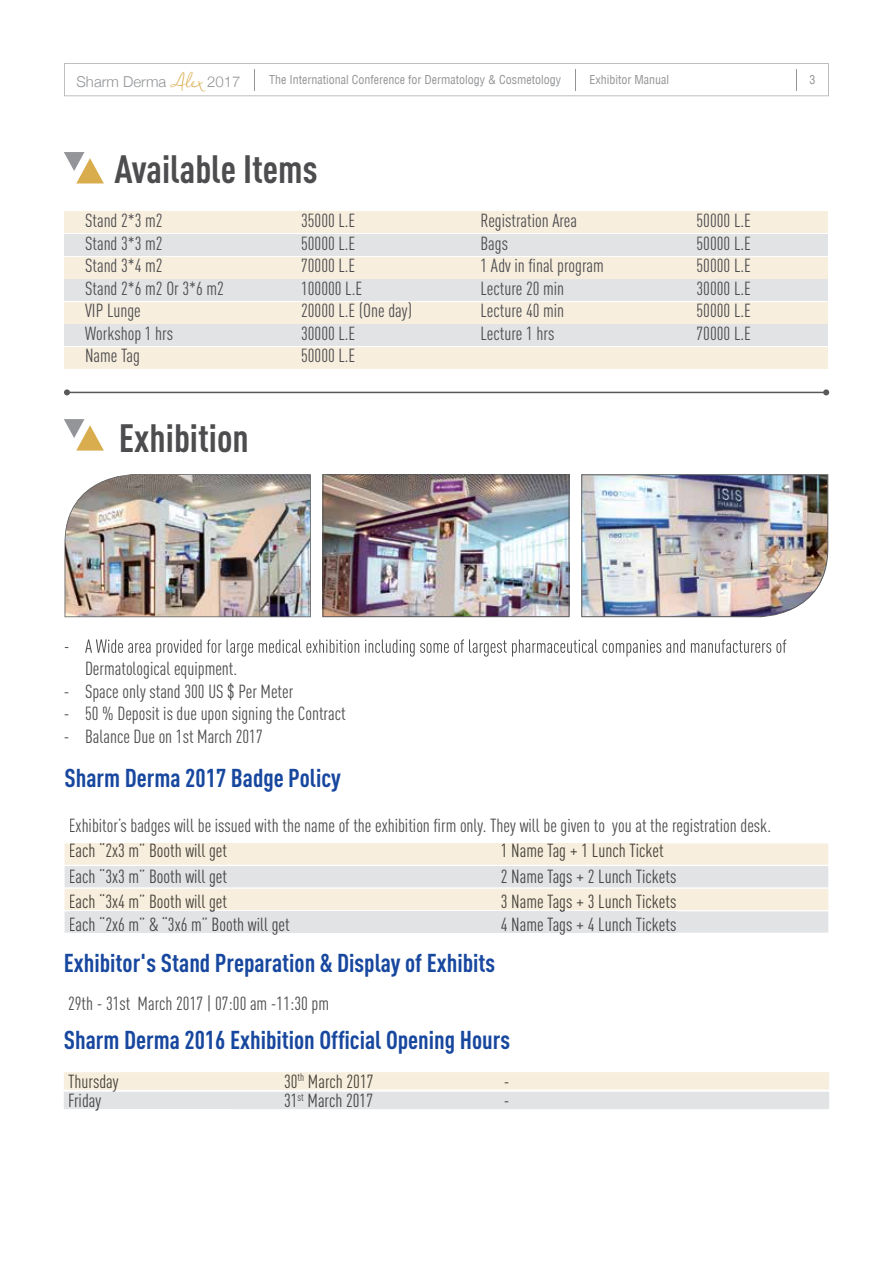
<style>
.page{position:relative;width:893px;height:1263px;background:#fff}
.page>*{position:absolute;margin:0;border:0;box-sizing:border-box;transform-origin:0 0}
.t1{font:700 39px "DIN Cond";color:#4d4d4f}
.t2{font:700 25.5px "DIN Cond";color:#17479e}
.t3{font:18.75px/25.5px "DIN Cond";color:#4d4d4f}
.t4{font:18.75px "DIN Cond";color:#454547}
.t5{font:18.75px "DIN Cond";color:#47433a}
.t6{font:300 15px "Helvetica Neue";color:#939598}
.t7{font:condensed 12px "Helvetica LT";color:#939598}
.s1{font-family:"Nella Sue Demo";font-weight:400;font-size:18px;color:#d9ad4e}
.s2{color:#4d4d4f}
</style>
<div class="page">
<svg style="left:64px;top:63px;width:765px;height:33px"></svg>
<svg style="left:64px;top:152px;width:40px;height:31px"></svg>
<svg style="left:64px;top:419px;width:40px;height:32px"></svg>
<svg style="left:65px;top:639px;width:722px;height:18px"></svg>
<img style="left:581px;top:474px;width:247px;height:143px">
<img style="left:322px;top:474px;width:247px;height:143px">
<img style="left:65px;top:474px;width:246px;height:143px">
<div style="left:65px;top:212px;width:763px;height:21px;background:#f7eede"></div>
<div style="left:65px;top:302px;width:763px;height:21px;background:#f7eede"></div>
<div style="left:65px;top:257px;width:763px;height:21px;background:#f7eede"></div>
<div style="left:65px;top:347px;width:763px;height:21px;background:#f7eede"></div>
<div style="left:65px;top:234px;width:763px;height:22px;background:#e2e3e4"></div>
<div style="left:65px;top:325px;width:763px;height:21px;background:#e2e3e4"></div>
<svg style="left:65px;top:843px;width:763px;height:90px;background:#efebe4"></svg>
<div style="left:65px;top:280px;width:763px;height:21px;background:#e2e3e4"></div>
<div style="left:70px;top:843px;width:593px;height:18px;background:#f7eede"></div>
<div style="left:70px;top:868px;width:606px;height:18px;background:#e2e3e4"></div>
<div style="left:70px;top:894px;width:606px;height:16px;background:#f7eede"></div>
<hr style="left:70px;top:911px;width:606px;height:1px;background:#e2e3e4">
<div style="left:70px;top:916px;width:606px;height:17px;background:#e2e3e4"></div>
<svg style="left:64px;top:1072px;width:765px;height:37px;background:#ede9e4"></svg>
<div style="left:68px;top:1074px;width:229px;height:15px;background:#f7eede"></div>
<div style="left:298px;top:1073px;width:6px;height:8px;background:#f7eede"></div>
<div style="left:304px;top:1074px;width:205px;height:14px;background:#f7eede"></div>
<div style="left:69px;top:1094px;width:161px;height:15px;background:#e2e3e4"></div>
<div style="left:285px;top:1093px;width:10px;height:14px;background:#e2e3e4"></div>
<div style="left:298px;top:1093px;width:6px;height:8px;background:#e2e3e4"></div>
<div style="left:304px;top:1093px;width:68px;height:14px;background:#e2e3e4"></div>
<div style="left:373px;top:1101px;width:136px;height:6px;background:#e2e3e4"></div>
<hr style="left:66px;top:392px;width:761px;height:1px;background:#58595b">
<svg style="left:64px;top:389px;width:6px;height:6px"></svg>
<svg style="left:823px;top:389px;width:6px;height:6px"></svg>
<p class="t6" style="left:77px;top:70px;width:165px">Sharm Derma <span class="s1">Alex</span>2017</p>
<p class="t7" style="left:269px;top:72px;width:293px">The International Conference for Dermatology &amp; Cosmetology</p>
<p class="t7" style="left:590px;top:72px;width:81px">Exhibitor Manual</p>
<p class="t7" style="left:809px;top:72px;width:7px">3</p>
<h1 class="t1" style="left:115px;top:145px;width:205px">Available Items</h1>
<p class="t3" style="left:85px;top:207px;width:79px">Stand 2*3 m2</p>
<p class="t3" style="left:301px;top:207px;width:56px">35000 L.E</p>
<p class="t3" style="left:85px;top:230px;width:79px">Stand 3*3 m2</p>
<p class="t3" style="left:301px;top:230px;width:56px">50000 L.E</p>
<p class="t3" style="left:85px;top:252px;width:79px">Stand 3*4 m2</p>
<p class="t3" style="left:301px;top:252px;width:56px">70000 L.E</p>
<p class="t3" style="left:85px;top:275px;width:140px">Stand 2*6 m2 Or 3*6 m2</p>
<p class="t3" style="left:301px;top:275px;width:63px">100000 L.E</p>
<p class="t3" style="left:85px;top:297px;width:57px">VIP Lunge</p>
<p class="t3" style="left:301px;top:297px;width:112px">20000 L.E (One day)</p>
<p class="t3" style="left:85px;top:320px;width:90px">Workshop 1 hrs</p>
<p class="t3" style="left:301px;top:320px;width:56px">30000 L.E</p>
<p class="t3" style="left:85px;top:342px;width:56px">Name Tag</p>
<p class="t3" style="left:301px;top:342px;width:56px">50000 L.E</p>
<h1 class="t1" style="left:119px;top:414px;width:131px">Exhibition</h1>
<p class="t3" style="left:480px;top:207px;width:98px">Registration Area</p>
<p class="t3" style="left:696px;top:207px;width:56px">50000 L.E</p>
<p class="t3" style="left:480px;top:230px;width:29px">Bags</p>
<p class="t3" style="left:696px;top:230px;width:56px">50000 L.E</p>
<p class="t3" style="left:480px;top:252px;width:125px">1 Adv in final program</p>
<p class="t3" style="left:696px;top:252px;width:56px">50000 L.E</p>
<p class="t3" style="left:480px;top:275px;width:85px">Lecture 20 min</p>
<p class="t3" style="left:696px;top:275px;width:56px">30000 L.E</p>
<p class="t3" style="left:480px;top:297px;width:85px">Lecture 40 min</p>
<p class="t3" style="left:696px;top:297px;width:56px">50000 L.E</p>
<p class="t3" style="left:480px;top:320px;width:75px">Lecture 1 hrs</p>
<p class="t3" style="left:696px;top:320px;width:56px">70000 L.E</p>
<p class="t3" style="left:85px;top:656px;width:154px">Dermatological equipment.</p>
<p class="t3" style="left:64px;top:678px;width:231px">- Space only stand 300 US $ Per Meter</p>
<p class="t3" style="left:64px;top:701px;width:283px">- 50 % Deposit is due upon signing the Contract</p>
<p class="t3" style="left:64px;top:723px;width:201px">- Balance Due on 1st March 2017</p>
<h2 class="t2" style="left:65px;top:762px;width:278px">Sharm Derma 2017 Badge Policy</h2>
<p class="t3" style="left:69px;top:812px;width:704px">Exhibitor’s badges will be issued with the name of the exhibition firm only. They will be given to you at the registration desk.<br>Each “2x3 m” Booth will get</p>
<p class="t3" style="left:501px;top:837px;width:164px">1 Name Tag + 1 Lunch Ticket</p>
<p class="t4" style="left:69px;top:865px;width:160px">Each “3x3 m” Booth will get</p>
<p class="t4" style="left:501px;top:865px;width:177px">2 Name Tags + 2 Lunch Tickets</p>
<p class="t3" style="left:69px;top:888px;width:160px">Each “3x4 m” Booth will get</p>
<p class="t3" style="left:501px;top:888px;width:177px">3 Name Tags + 3 Lunch Tickets</p>
<p class="t3" style="left:69px;top:911px;width:222px">Each “2x6 m” &amp; “3x6 m” Booth will get</p>
<p class="t3" style="left:501px;top:911px;width:177px">4 Name Tags + 4 Lunch Tickets</p>
<h2 class="t2" style="left:64px;top:947px;width:433px">Exhibitor's Stand Preparation &amp; Display of Exhibits</h2>
<p class="t3" style="left:68px;top:990px;width:263px">29th - 31st March 2017 | 07:00 am -11:30 pm</p>
<h2 class="t2" style="left:64px;top:1025px;width:448px">Sharm Derma 2016 Exhibition Official Opening Hours</h2>
<p class="t3" style="left:68px;top:1068px;width:52px">Thursday</p>
<p class="t5" style="left:284px;top:1070px;width:91px"><span class="s2">30</span><sup>th</sup> March 2017</p>
<p class="t5" style="left:504px;top:1070px;width:7px">-</p>
<p class="t3" style="left:68px;top:1087px;width:35px">Friday</p>
<p class="t4" style="left:284px;top:1089px;width:91px">31<sup>st</sup> March 2017</p>
<p class="t4" style="left:504px;top:1089px;width:7px">-</p>
</div>
